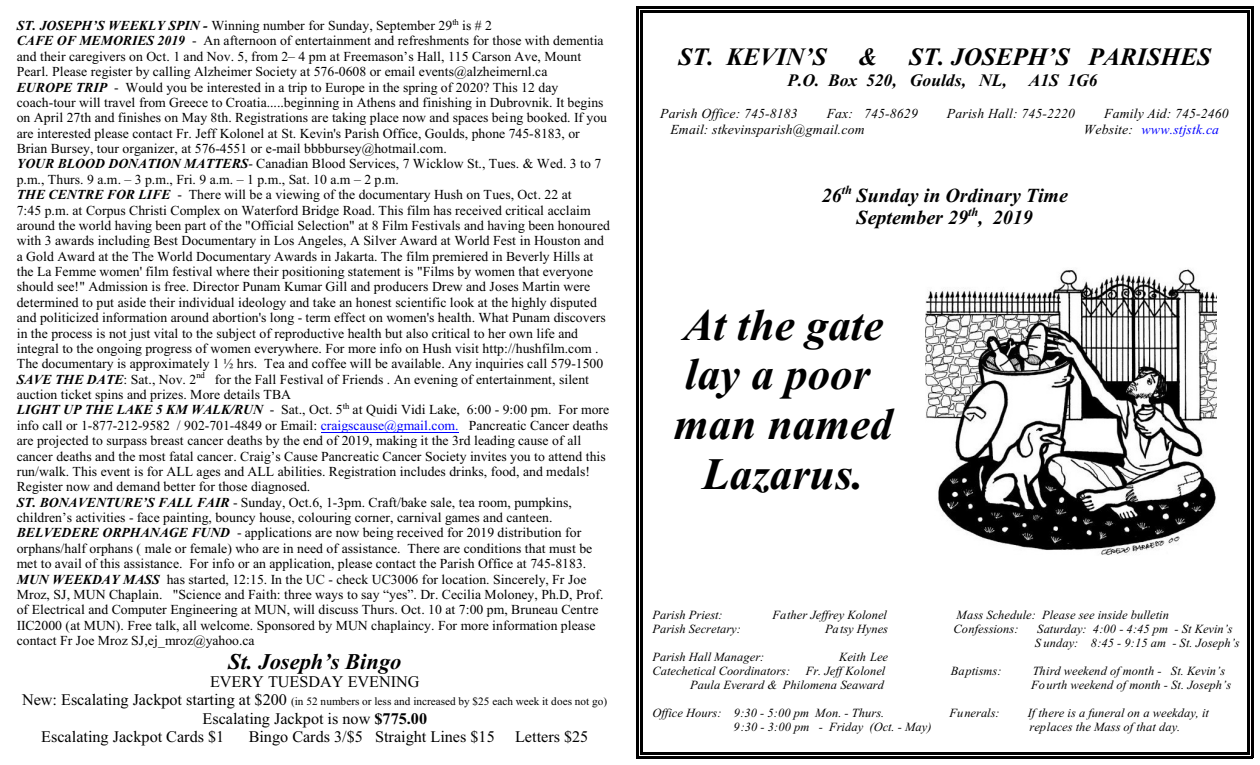
<style>
.page{position:relative;width:1260px;height:765px;background:#fff}
.page>*{position:absolute;margin:0;border:0;box-sizing:border-box;transform-origin:0 0}
.t1{font:italic 700 45px/49.8px "Times New Roman";color:#000;text-align:center}
.t2{font:italic 700 25px "Times New Roman";color:#000}
.t3{font:italic 700 22.5px "Times New Roman";color:#000}
.t4{font:italic 700 20px/22px "Times New Roman";color:#000;text-align:center}
.t5{font:italic 700 17.5px "Times New Roman";color:#000}
.t6{font:16.25px/18px "Times New Roman";color:#000}
.t7{font:13.75px/15.4px "Times New Roman";color:#000}
.t8{font:italic 13.75px "Times New Roman";letter-spacing:.015em;color:#000}
.t9{font:italic 13.75px "Times New Roman";letter-spacing:.015em;color:#00f}
.t10{font:italic 12.5px/14px "Times New Roman";color:#000}
.t11{font:11.25px "Times New Roman";color:#000}
.s1{font-weight:700;font-style:italic}
.s2{color:#00f}
.s3{font-size:16.25px}
.s4{font-weight:700}
.s5{color:#000}
</style>
<div class="page">
<hr style="left:640px;top:10px;width:2px;height:745px;background:#000">
<hr style="left:1248px;top:10px;width:2px;height:745px;background:#000">
<hr style="left:640px;top:10px;width:610px;height:2px;background:#000">
<hr style="left:640px;top:753px;width:610px;height:2px;background:#000">
<hr style="left:637px;top:7px;width:2px;height:751px;background:#000">
<hr style="left:1251px;top:7px;width:2px;height:751px;background:#000">
<hr style="left:637px;top:7px;width:616px;height:2px;background:#000">
<hr style="left:637px;top:756px;width:616px;height:2px;background:#000">
<hr style="left:321px;top:432px;width:138px;height:1px;background:#00f">
<img style="left:925px;top:269px;width:291px;height:286px">
<p class="t7" style="left:17px;top:19px;width:595px"><span class="s1">ST. JOSEPH’S WEEKLY SPIN -</span> Winning number for Sunday, September 29<sup>th</sup> is # 2<br><span class="s1">CAFE OF MEMORIES 2019</span> - An afternoon of entertainment and refreshments for those with dementia and their caregivers on Oct. 1 and Nov. 5, from 2– 4 pm at Freemason’s Hall, 115 Carson Ave, Mount Pearl. Please register by calling Alzheimer Society at 576-0608 or email events@alzheimernl.ca<br><span class="s1">EUROPE TRIP</span> - Would you be interested in a trip to Europe in the spring of 2020? This 12 day coach-tour will travel from Greece to Croatia.....beginning in Athens and finishing in Dubrovnik. It begins on April 27th and finishes on May 8th. Registrations are taking place now and spaces being booked. If you are interested please contact Fr. Jeff Kolonel at St. Kevin's Parish Office, Goulds, phone 745-8183, or Brian Bursey, tour organizer, at 576-4551 or e-mail bbbbursey@hotmail.com.<br><span class="s1">YOUR BLOOD DONATION MATTERS</span>- Canadian Blood Services, 7 Wicklow St., Tues. &amp; Wed. 3 to 7 p.m., Thurs. 9 a.m. – 3 p.m., Fri. 9 a.m. – 1 p.m., Sat. 10 a.m – 2 p.m.<br><span class="s1">THE CENTRE FOR LIFE</span> - There will be a viewing of the documentary Hush on Tues, Oct. 22 at<br>7:45 p.m. at Corpus Christi Complex on Waterford Bridge Road. This film has received critical acclaim around the world having been part of the "Official Selection" at 8 Film Festivals and having been honoured with 3 awards including Best Documentary in Los Angeles, A Silver Award at World Fest in Houston and a Gold Award at the The World Documentary Awards in Jakarta. The film premiered in Beverly Hills at the La Femme women' film festival where their positioning statement is "Films by women that everyone should see!" Admission is free. Director Punam Kumar Gill and producers Drew and Joses Martin were determined to put aside their individual ideology and take an honest scientific look at the highly disputed and politicized information around abortion's long - term effect on women's health. What Punam discovers in the process is not just vital to the subject of reproductive health but also critical to her own life and integral to the ongoing progress of women everywhere. For more info on Hush visit http://hushfilm.com .<br>The documentary is approximately 1 ½ hrs. Tea and coffee will be available. Any inquiries call 579-1500<br><span class="s1">SAVE THE DATE</span>: Sat., Nov. 2<sup>nd</sup> for the Fall Festival of Friends . An evening of entertainment, silent auction ticket spins and prizes. More details TBA<br><span class="s1">LIGHT UP THE LAKE 5 KM WALK/RUN</span> - Sat., Oct. 5<sup>th</sup> at Quidi Vidi Lake, 6:00 - 9:00 pm. For more info call or 1-877-212-9582 / 902-701-4849 or Email: <span class="s2">craigscause@gmail.com.</span> Pancreatic Cancer deaths are projected to surpass breast cancer deaths by the end of 2019, making it the 3rd leading cause of all cancer deaths and the most fatal cancer. Craig’s Cause Pancreatic Cancer Society invites you to attend this run/walk. This event is for ALL ages and ALL abilities. Registration includes drinks, food, and medals!<br>Register now and demand better for those diagnosed.<br><span class="s1">ST. BONAVENTURE’S FALL FAIR</span> - Sunday, Oct.6, 1-3pm. Craft/bake sale, tea room, pumpkins, children’s activities - face painting, bouncy house, colouring corner, carnival games and canteen.<br><span class="s1">BELVEDERE ORPHANAGE FUND</span> - applications are now being received for 2019 distribution for orphans/half orphans ( male or female) who are in need of assistance. There are conditions that must be met to avail of this assistance. For info or an application, please contact the Parish Office at 745-8183.<br><span class="s1">MUN WEEKDAY MASS</span> has started, 12:15. In the UC - check UC3006 for location. Sincerely, Fr Joe Mroz, SJ, MUN Chaplain. "Science and Faith: three ways to say “yes”. Dr. Cecilia Moloney, Ph.D, Prof. of Electrical and Computer Engineering at MUN, will discuss Thurs. Oct. 10 at 7:00 pm, Bruneau Centre IIC2000 (at MUN). Free talk, all welcome. Sponsored by MUN chaplaincy. For more information please contact Fr Joe Mroz SJ,ej_mroz@yahoo.ca</p>
<h3 class="t3" style="left:228px;top:653px;width:175px">St. Joseph’s Bingo</h3>
<p class="t6" style="left:210px;top:675px;width:211px">EVERY TUESDAY EVENING</p>
<p class="t11" style="left:22px;top:698px;width:587px"><span class="s3">New: Escalating Jackpot starting at $200</span> (in 52 numbers or less and increased by $25 each week it does not go)</p>
<p class="t6" style="left:41px;top:711px;width:387px;text-indent:161px">Escalating Jackpot is now <span class="s4">$775.00<br></span>Escalating Jackpot Cards $1</p>
<p class="t6" style="left:249px;top:729px;width:341px">Bingo Cards 3/$5 Straight Lines $15 Letters $25</p>
<h2 class="t2" style="left:679px;top:48px;width:150px">ST. KEVIN’S</h2>
<h2 class="t2" style="left:858px;top:48px;width:21px">&amp;</h2>
<h2 class="t2" style="left:909px;top:48px;width:303px">ST. JOSEPH’S PARISHES</h2>
<p class="t5" style="left:787px;top:74px;width:312px">P.O. Box 520, Goulds, NL, A1S 1G6</p>
<p class="t8" style="left:660px;top:109px;width:139px">Parish Office: 745-8183</p>
<p class="t8" style="left:827px;top:109px;width:93px">Fax: 745-8629</p>
<p class="t8" style="left:947px;top:109px;width:130px">Parish Hall: 745-2220</p>
<p class="t8" style="left:1104px;top:109px;width:126px">Family Aid: 745-2460</p>
<p class="t8" style="left:670px;top:124px;width:196px">Email: stkevinsparish@gmail.com</p>
<p class="t9" style="left:1084px;top:124px;width:137px"><span class="s5">Website:</span> www.stjstk.ca</p>
<h3 class="t4" style="left:822px;top:186px;width:248px">26<sup>th</sup> Sunday in Ordinary Time<br>September 29<sup>th</sup>, 2019</h3>
<h1 class="t1" style="left:674px;top:304px;width:220px">At the gate lay a poor man named<br>Lazarus.</h1>
<p class="t10" style="left:652px;top:609px;width:72px">Parish Priest:</p>
<p class="t10" style="left:773px;top:609px;width:116px">Father Jeffrey Kolonel</p>
<p class="t10" style="left:957px;top:609px;width:214px">Mass Schedule: Please see inside bulletin</p>
<p class="t10" style="left:652px;top:623px;width:90px">Parish Secretary:</p>
<p class="t10" style="left:825px;top:623px;width:65px">Patsy Hynes</p>
<p class="t10" style="left:954px;top:623px;width:66px">Confessions:</p>
<p class="t10" style="left:1035px;top:623px;width:206px">Saturday: 4:00 - 4:45 pm - St Kevin’s<br>S unday: 8:45 - 9:15 am - St. Joseph’s</p>
<p class="t10" style="left:652px;top:651px;width:113px">Parish Hall Manager:</p>
<p class="t10" style="left:839px;top:651px;width:51px">Keith Lee</p>
<p class="t10" style="left:652px;top:665px;width:139px">Catechetical Coordinators:</p>
<p class="t10" style="left:806px;top:665px;width:81px">Fr. Jeff Kolonel</p>
<p class="t10" style="left:951px;top:665px;width:52px">Baptisms:</p>
<p class="t10" style="left:1033px;top:665px;width:194px">Third weekend of month - St. Kevin’s</p>
<p class="t10" style="left:690px;top:679px;width:195px">Paula Everard &amp; Philomena Seaward</p>
<p class="t10" style="left:1031px;top:679px;width:201px">Fourth weekend of month - St. Joseph’s</p>
<p class="t10" style="left:652px;top:707px;width:233px">Office Hours: 9:30 - 5:00 pm Mon. - Thurs.</p>
<p class="t10" style="left:950px;top:707px;width:52px">Funerals:</p>
<p class="t10" style="left:1028px;top:707px;width:183px">If there is a funeral on a weekday, it</p>
<p class="t10" style="left:733px;top:721px;width:200px">9:30 - 3:00 pm - Friday (Oct. - May)</p>
<p class="t10" style="left:1030px;top:721px;width:152px">replaces the Mass of that day.</p>
</div>
